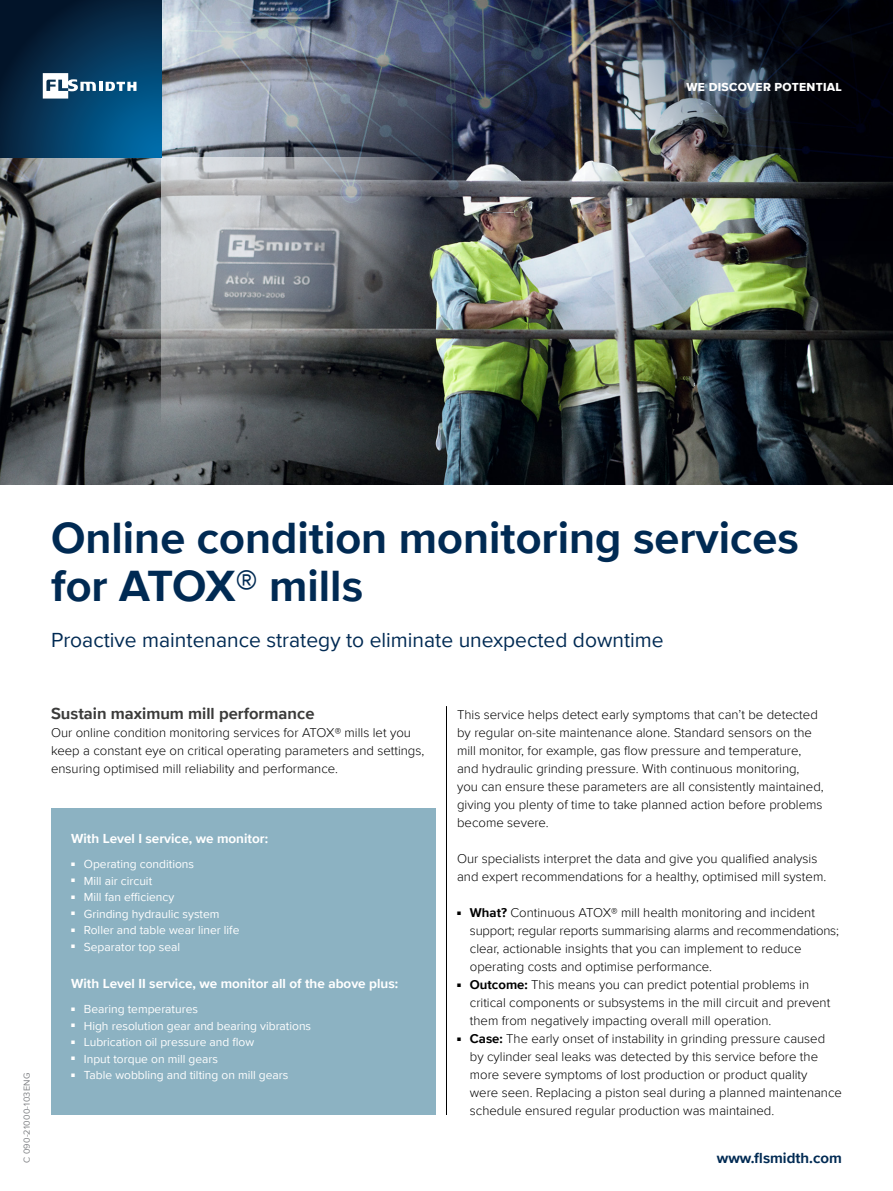
<style>
.page{position:relative;width:893px;height:1191px;background:#fff}
.page>*{position:absolute;margin:0;border:0;box-sizing:border-box;transform-origin:0 0}
.Headline__black{font:700 45px/48px "Proxima Nova";color:#002a53}
.Subhead{font:21px "Proxima Nova";color:#002a53}
.Body{font:700 16.5px "Proxima Nova";color:#3b3b3a}
.Heading__secondary{font:700 15px "Proxima Nova";color:#002a53}
.Box_headers_small{font:700 13.5px "Proxima Nova";color:#fff}
.Body-2{font:300 13.2px/18px "Proxima Nova";color:#000}
.t1{font:12px "Proxima Nova";color:#fff}
.We_discover_potentia{font:12px "Proxima Nova Extrabld";letter-spacing:.025em;color:#fff}
.Body-3{font:9px "Proxima Nova";letter-spacing:.025em;color:#7c7e81}
.s1{font-weight:700}
</style>
<div class="page">
<img style="left:0;top:0;width:893px;height:485px">
<img style="left:550px;top:0;width:343px;height:240px">
<svg style="left:161px;top:158px;width:268px;height:267px;background:#75787c"></svg>
<svg style="left:0;top:0;width:161px;height:158px;background:#043558"></svg>
<svg style="left:43px;top:73px;width:93px;height:26px"></svg>
<hr style="left:446px;top:706px;width:1px;height:409px;background:#000">
<div style="left:51px;top:809px;width:385px;height:306px;background:#8cb2c2"></div>
<p class="We_discover_potentia" style="left:686px;top:78px;width:157px">WE DISCOVER POTENTIAL</p>
<p class="Headline__black" style="left:51px;top:513px;width:749px">Online condition monitoring services for ATOX® mills</p>
<p class="Subhead" style="left:51px;top:624px;width:614px">Proactive maintenance strategy to eliminate unexpected downtime</p>
<p class="Body" style="left:51px;top:701px;width:265px">Sustain maximum mill performance</p>
<p class="Body-2" style="left:51px;top:722px;width:375px">Our online condition monitoring services for ATOX® mills let you keep a constant eye on critical operating parameters and settings, ensuring optimised mill reliability and performance.</p>
<p class="Body-3" style="left:20px;top:1163px;width:92px;rotate:-90deg">C 090-21000-103ENG</p>
<p class="Box_headers_small" style="left:71px;top:828px;width:198px">With Level I service, we monitor:</p>
<p class="t1" style="left:71px;top:855px;width:124px"><sup>■</sup> Operating conditions</p>
<p class="t1" style="left:71px;top:871px;width:83px"><sup>■</sup> Mill air circuit</p>
<p class="t1" style="left:71px;top:888px;width:105px"><sup>■</sup> Mill fan efficiency</p>
<p class="t1" style="left:71px;top:904px;width:150px"><sup>■</sup> Grinding hydraulic system</p>
<p class="t1" style="left:71px;top:921px;width:170px"><sup>■</sup> Roller and table wear liner life</p>
<p class="t1" style="left:71px;top:937px;width:111px"><sup>■</sup> Separator top seal</p>
<p class="Box_headers_small" style="left:71px;top:973px;width:329px">With Level II service, we monitor all of the above plus:</p>
<p class="t1" style="left:71px;top:1000px;width:128px"><sup>■</sup> Bearing temperatures</p>
<p class="t1" style="left:71px;top:1016px;width:242px"><sup>■</sup> High resolution gear and bearing vibrations</p>
<p class="t1" style="left:71px;top:1033px;width:185px"><sup>■</sup> Lubrication oil pressure and flow</p>
<p class="t1" style="left:71px;top:1049px;width:149px"><sup>■</sup> Input torque on mill gears</p>
<p class="t1" style="left:71px;top:1066px;width:219px"><sup>■</sup> Table wobbling and tilting on mill gears</p>
<p class="Body-2" style="left:457px;top:704px;width:368px">This service helps detect early symptoms that can’t be detected by regular on-site maintenance alone. Standard sensors on the mill monitor, for example, gas flow pressure and temperature, and hydraulic grinding pressure. With continuous monitoring,<br>you can ensure these parameters are all consistently maintained, giving you plenty of time to take planned action before problems become severe.</p>
<p class="Body-2" style="left:457px;top:848px;width:371px">Our specialists interpret the data and give you qualified analysis and expert recommendations for a healthy, optimised mill system.</p>
<p class="Body-2" style="left:470px;top:902px;width:371px;text-indent:-13px"><sup>■</sup> <span class="s1">What?</span> Continuous ATOX® mill health monitoring and incident support; regular reports summarising alarms and recommendations; clear, actionable insights that you can implement to reduce operating costs and optimise performance.</p>
<p class="Body-2" style="left:470px;top:974px;width:362px;text-indent:-13px"><sup>■</sup> <span class="s1">Outcome:</span> This means you can predict potential problems in critical components or subsystems in the mill circuit and prevent them from negatively impacting overall mill operation.</p>
<p class="Body-2" style="left:470px;top:1028px;width:374px;text-indent:-13px"><sup>■</sup> <span class="s1">Case:</span> The early onset of instability in grinding pressure caused by cylinder seal leaks was detected by this service before the more severe symptoms of lost production or product quality<br>were seen. Replacing a piston seal during a planned maintenance schedule ensured regular production was maintained.</p>
<p class="Heading__secondary" style="left:717px;top:1146px;width:127px">www.flsmidth.com</p>
</div>
